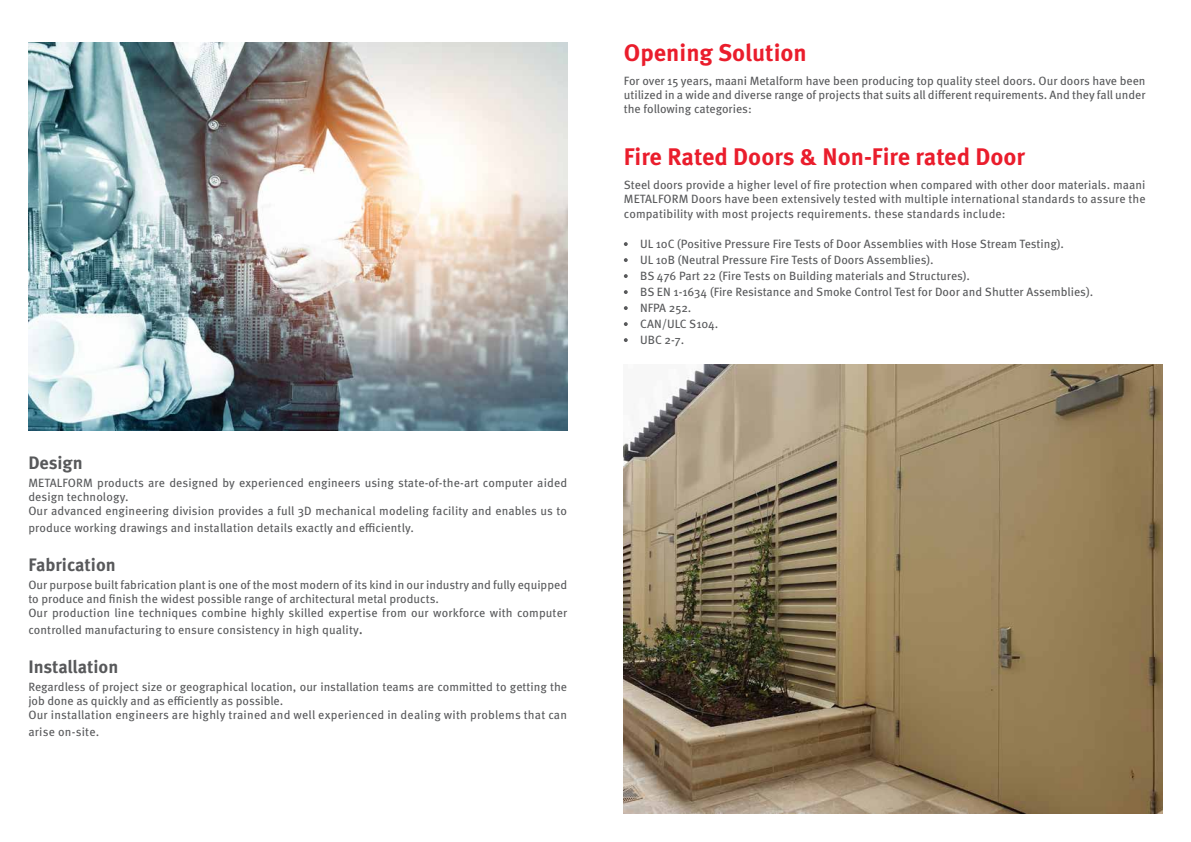
<style>
.page{position:relative;width:1191px;height:842px;background:#fff}
.page>*{position:absolute;margin:0;border:0;box-sizing:border-box;transform-origin:0 0}
.t1{font:700 24px "Meta OT";color:#ea1d2c}
.t2{font:700 18px "Meta OT";color:#58595b}
.t3{font:12px/14.4px "Meta OT";color:#58595b}
.t4{font:12px "Meta OT";letter-spacing:.02em;color:#58595b}
.s1{font-size:14px}
</style>
<div class="page">
<img style="left:28px;top:43px;width:539px;height:388px">
<svg style="left:624px;top:242px;width:4px;height:4px"></svg>
<svg style="left:624px;top:258px;width:4px;height:4px"></svg>
<svg style="left:624px;top:274px;width:4px;height:4px"></svg>
<svg style="left:624px;top:290px;width:4px;height:4px"></svg>
<svg style="left:624px;top:306px;width:4px;height:4px"></svg>
<svg style="left:624px;top:322px;width:4px;height:4px"></svg>
<svg style="left:624px;top:338px;width:4px;height:4px"></svg>
<img style="left:624px;top:364px;width:538px;height:450px">
<h2 class="t2" style="left:28px;top:451px;width:56px">Design</h2>
<p class="t3" style="left:28px;top:475px;width:540px">METALFORM products are designed by experienced engineers using state-of-the-art computer aided design technology.<br>Our advanced engineering division provides a full 3D mechanical modeling facility and enables us to</p>
<p class="t3" style="left:28px;top:521px;width:387px">produce working drawings and installation details exactly and efficiently.</p>
<h2 class="t2" style="left:28px;top:553px;width:89px">Fabrication</h2>
<p class="t3" style="left:28px;top:577px;width:540px">Our purpose built fabrication plant is one of the most modern of its kind in our industry and fully equipped to produce and finish the widest possible range of architectural metal products.<br>Our production line techniques combine highly skilled expertise from our workforce with computer</p>
<p class="t3" style="left:28px;top:623px;width:336px">controlled manufacturing to ensure consistency in high quality<span class="s1">.</span></p>
<h2 class="t2" style="left:28px;top:655px;width:91px">Installation</h2>
<p class="t3" style="left:28px;top:679px;width:540px">Regardless of project size or geographical location, our installation teams are committed to getting the job done as quickly and as efficiently as possible.<br>Our installation engineers are highly trained and well experienced in dealing with problems that can</p>
<p class="t4" style="left:28px;top:724px;width:72px">arise on-site.</p>
<h1 class="t1" style="left:624px;top:37px;width:184px">Opening Solution</h1>
<p class="t3" style="left:624px;top:73px;width:523px;text-align:justify">For over 15 years, maani Metalform have been producing top quality steel doors. Our doors have been utilized in a wide and diverse range of projects that suits all different requirements. And they fall under the following categories:</p>
<h1 class="t1" style="left:624px;top:141px;width:403px">Fire Rated Doors &amp; Non-Fire rated Door</h1>
<p class="t3" style="left:624px;top:177px;width:523px;text-align:justify">Steel doors provide a higher level of fire protection when compared with other door materials. maani METALFORM Doors have been extensively tested with multiple international standards to assure the compatibility with most projects requirements. these standards include:</p>
<p class="t3" style="left:640px;top:236px;width:454px;line-height:16px">UL 10C (Positive Pressure Fire Tests of Door Assemblies with Hose Stream Testing).<br>UL 10B (Neutral Pressure Fire Tests of Doors Assemblies).<br>BS 476 Part 22 (Fire Tests on Building materials and Structures).<br>BS EN 1-1634 (Fire Resistance and Smoke Control Test for Door and Shutter Assemblies).<br>NFPA 252.<br>CAN/ULC S104.<br>UBC 2-7.</p>
</div>
